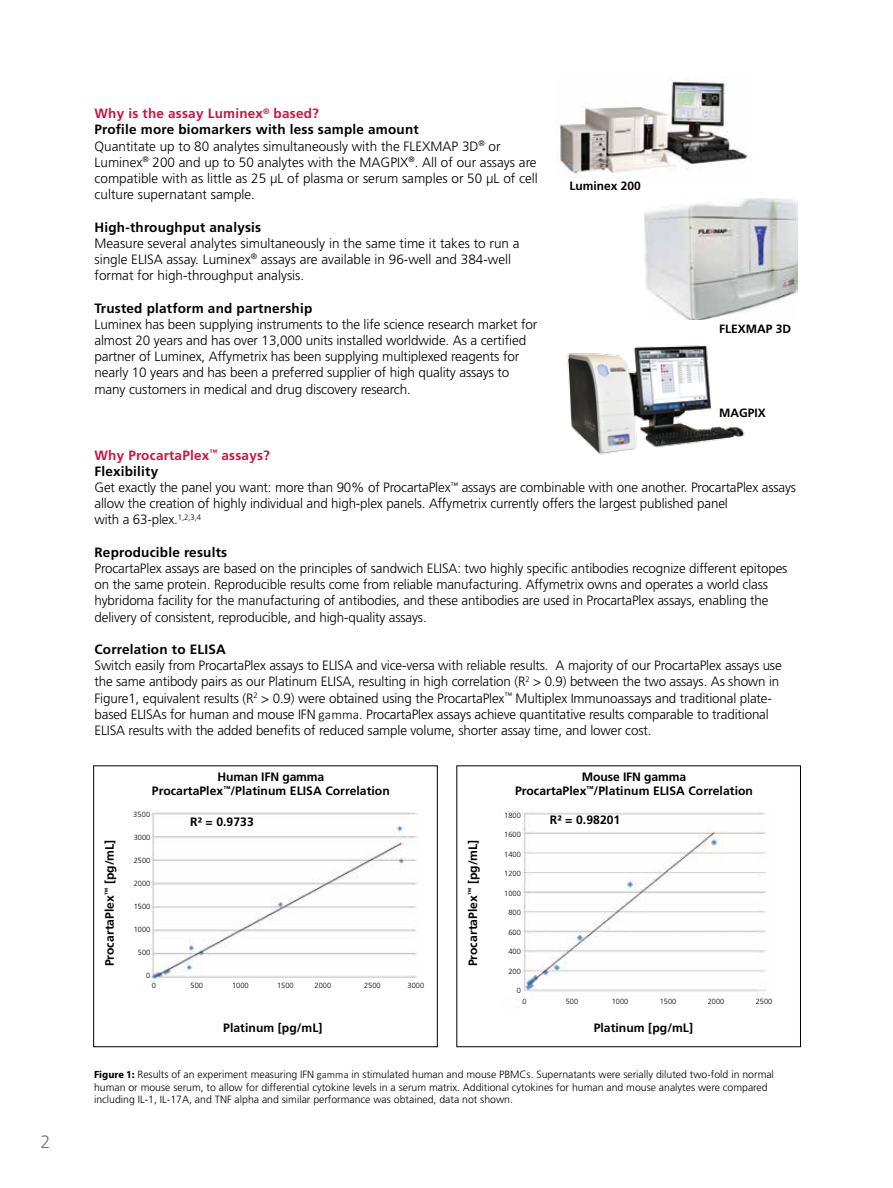
<style>
.page{position:relative;width:893px;height:1188px;background:#fff}
.page>*{position:absolute;margin:0;border:0;box-sizing:border-box;transform-origin:0 0}
.t1{font:300 18px "Frutiger LT Std";color:#77787b}
.t2{font:300 13.5px/16.2px "Frutiger LT Std";letter-spacing:-.01em;color:#000}
.t3{font:700 13.5px "Frutiger LT Std";letter-spacing:.015em;color:#000}
.t4{font:700 12.15px/14.5px "Frutiger LT Std";letter-spacing:.005em;color:#000;text-align:center}
.t5{font:700 12px "Frutiger LT Std";color:#000}
.t6{font:300 10.5px/12.6px "Frutiger LT Std";color:#000}
.t7{font:300 7.5px "Frutiger LT Std";color:#000}
.s1{font-weight:700;color:#cc1442}
.s2{font-weight:700}
.s3{font-family:"Calibri"}
.s4{font-family:"Myriad Pro";font-weight:700}
</style>
<div class="page">
<img style="left:504px;top:810px;width:262px;height:193px">
<img style="left:146px;top:809px;width:272px;height:173px">
<img style="left:560px;top:77px;width:188px;height:101px">
<img style="left:645px;top:199px;width:153px;height:120px">
<img style="left:567px;top:345px;width:178px;height:110px">
<div style="left:126px;top:811px;width:24px;height:177px;background:#fff"></div>
<div style="left:522px;top:998px;width:267px;height:18px;background:#fff"></div>
<div style="left:496px;top:812px;width:25px;height:184px;background:#fff"></div>
<h1 class="t1" style="left:40px;top:1131px;width:12px">2</h1>
<p class="t2" style="left:94px;top:106px;width:445px"><span class="s1">Why is the assay Luminex</span><sup>®</sup> <span class="s1">based?<br></span><span class="s2">Profile more biomarkers with less sample amount<br></span>Quantitate up to 80 analytes simultaneously with the FLEXMAP 3D<sup>®</sup> or Luminex<sup>®</sup> 200 and up to 50 analytes with the MAGPIX<sup>®</sup>. All of our assays are compatible with as little as 25 µL of plasma or serum samples or 50 µL of cell culture supernatant sample.</p>
<p class="t3" style="left:94px;top:219px;width:168px">High-throughput analysis</p>
<p class="t2" style="left:94px;top:235px;width:427px">Measure several analytes simultaneously in the same time it takes to run a single ELISA assay. Luminex<sup>®</sup> assays are available in 96-well and 384-well format for high-throughput analysis.</p>
<p class="t3" style="left:95px;top:300px;width:219px">Trusted platform and partnership</p>
<p class="t2" style="left:95px;top:316px;width:444px">Luminex has been supplying instruments to the life science research market for almost 20 years and has over 13,000 units installed worldwide. As a certified partner of Luminex, Affymetrix has been supplying multiplexed reagents for nearly 10 years and has been a preferred supplier of high quality assays to many customers in medical and drug discovery research.</p>
<p class="t5" style="left:569px;top:179px;width:73px">Luminex 200</p>
<p class="t5" style="left:719px;top:322px;width:74px">FLEXMAP 3D</p>
<p class="t5" style="left:719px;top:405px;width:48px">MAGPIX</p>
<p class="t2" style="left:94px;top:447px;width:703px"><span class="s1">Why ProcartaPlex</span><sup>™</sup> <span class="s1">assays?<br></span><span class="s2">Flexibility<br></span>Get exactly the panel you want: more than 90% of ProcartaPlex<sup>™</sup> assays are combinable with one another. ProcartaPlex assays allow the creation of highly individual and high-plex panels. Affymetrix currently offers the largest published panel<br>with a 63-plex.<sup>1,2,3,4</sup></p>
<p class="t3" style="left:94px;top:544px;width:134px">Reproducible results</p>
<p class="t2" style="left:94px;top:561px;width:694px">ProcartaPlex assays are based on the principles of sandwich ELISA: two highly specific antibodies recognize different epitopes on the same protein. Reproducible results come from reliable manufacturing. Affymetrix owns and operates a world class hybridoma facility for the manufacturing of antibodies, and these antibodies are used in ProcartaPlex assays, enabling the delivery of consistent, reproducible, and high-quality assays.</p>
<p class="t3" style="left:94px;top:641px;width:133px">Correlation to ELISA</p>
<p class="t2" style="left:94px;top:658px;width:689px">Switch easily from ProcartaPlex assays to ELISA and vice-versa with reliable results. A majority of our ProcartaPlex assays use the same antibody pairs as our Platinum ELISA, resulting in high correlation (R<sup>2</sup> &gt; 0.9) between the two assays. As shown in Figure1, equivalent results (R<sup>2</sup> &gt; 0.9) were obtained using the ProcartaPlex<sup>™</sup> Multiplex Immunoassays and traditional plate&shy;based ELISAs for human and mouse IFN <span class="s3">gamma</span>. ProcartaPlex assays achieve quantitative results comparable to traditional ELISA results with the added benefits of reduced sample volume, shorter assay time, and lower cost.</p>
<p class="t4" style="left:103px;top:966px;width:128px;rotate:-90deg">ProcartaPlex<sup>™</sup> [pg/mL]</p>
<p class="t4" style="left:152px;top:769px;width:239px">Human IFN gamma<br>ProcartaPlex<sup>™</sup>/Platinum ELISA Correlation</p>
<p class="t7" style="left:133px;top:810px;width:19px">3500</p>
<p class="t7" style="left:134px;top:833px;width:18px">3000</p>
<p class="t7" style="left:134px;top:856px;width:18px">2500</p>
<p class="t7" style="left:134px;top:879px;width:18px">2000</p>
<p class="t7" style="left:134px;top:902px;width:18px">1500</p>
<p class="t7" style="left:134px;top:925px;width:18px">1000</p>
<p class="t7" style="left:138px;top:948px;width:14px">500</p>
<p class="t7" style="left:146px;top:971px;width:6px">0</p>
<p class="t4" style="left:190px;top:814px;width:65px">R² = 0.9733</p>
<p class="t7" style="left:152px;top:981px;width:6px">0</p>
<p class="t7" style="left:191px;top:981px;width:14px">500</p>
<p class="t7" style="left:232px;top:981px;width:18px">1000</p>
<p class="t7" style="left:277px;top:981px;width:18px">1500</p>
<p class="t7" style="left:315px;top:981px;width:18px">2000</p>
<p class="t7" style="left:364px;top:981px;width:18px">2500</p>
<p class="t7" style="left:408px;top:981px;width:18px">3000</p>
<p class="t4" style="left:223px;top:1020px;width:101px">Platinum [pg/mL]</p>
<p class="t4" style="left:466px;top:966px;width:128px;rotate:-90deg">ProcartaPlex<sup>™</sup> [pg/mL]</p>
<p class="t4" style="left:515px;top:769px;width:239px">Mouse IFN gamma<br>ProcartaPlex<sup>™</sup>/Platinum ELISA Correlation</p>
<p class="t7" style="left:504px;top:811px;width:18px">1800</p>
<p class="t7" style="left:504px;top:830px;width:18px">1600</p>
<p class="t7" style="left:504px;top:850px;width:18px">1400</p>
<p class="t7" style="left:504px;top:869px;width:18px">1200</p>
<p class="t7" style="left:504px;top:889px;width:18px">1000</p>
<p class="t7" style="left:508px;top:908px;width:14px">800</p>
<p class="t7" style="left:508px;top:928px;width:14px">600</p>
<p class="t7" style="left:508px;top:947px;width:14px">400</p>
<p class="t7" style="left:508px;top:967px;width:14px">200</p>
<p class="t7" style="left:517px;top:986px;width:6px">0</p>
<p class="t4" style="left:550px;top:813px;width:72px">R² = 0.98201</p>
<p class="t7" style="left:522px;top:997px;width:6px">0</p>
<p class="t7" style="left:566px;top:997px;width:14px">500</p>
<p class="t7" style="left:612px;top:997px;width:18px">1000</p>
<p class="t7" style="left:660px;top:997px;width:18px">1500</p>
<p class="t7" style="left:708px;top:997px;width:18px">2000</p>
<p class="t7" style="left:756px;top:997px;width:18px">2500</p>
<p class="t4" style="left:594px;top:1021px;width:101px">Platinum [pg/mL]</p>
<p class="t6" style="left:94px;top:1068px;width:681px"><span class="s4">Figure 1:</span> Results of an experiment measuring IFN <span class="s3">gamma</span> in stimulated human and mouse PBMCs. Supernatants were serially diluted two-fold in normal human or mouse serum, to allow for differential cytokine levels in a serum matrix. Additional cytokines for human and mouse analytes were compared including IL-1, IL-17A, and TNF alpha and similar performance was obtained, data not shown.</p>
</div>
